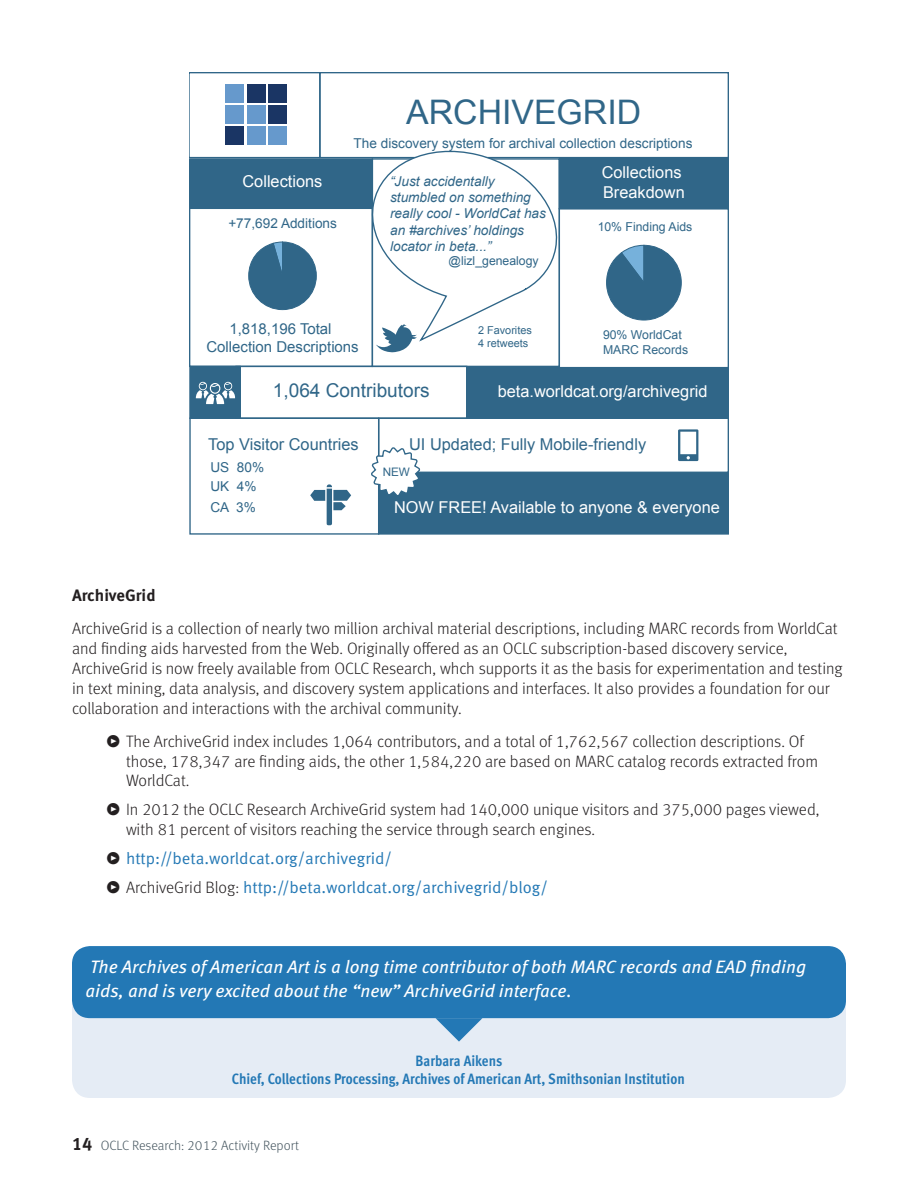
<style>
.page{position:relative;width:918px;height:1188px;background:#fff}
.page>*{position:absolute;margin:0;border:0;box-sizing:border-box;transform-origin:0 0}
.t1{font:33.75px "Arial";color:#306688}
.t2{font:19.05px "Arial";color:#306688}
.t3{font:italic 18px/24px "Meta Pro";color:#fff}
.Body_copy{font:300 16.5px/19.8px "Meta Pro";color:#231f20}
.t4{font:16.5px "Meta Pro Norm";color:#2378b5}
.H3{font:700 16.5px "Meta Pro";color:#231f20}
.t5{font:16.35px/19.6px "Arial";color:#fff}
.t6{font:16.35px "Arial";color:#306688}
.Quoter{font:700 condensed 15px/18px "Meta Pro";color:#2378b5;text-align:center}
.t7{font:15px/18px "Arial";color:#306688;text-align:center}
.t8{font:italic 13.65px/16.4px "Arial";color:#306688}
.t9{font:13.65px/20.1px "Arial";color:#306688}
.t10{font:300 13.5px "Meta Pro";color:#45555f}
.t11{font:12.3px/14.7px "Arial";color:#306688}
.t12{font:11.7px "Arial";color:#306688}
.t13{font:10.95px/13px "Arial";color:#306688}
.s1{font-family:"Meta Pro";font-weight:300;color:#231f20}
.s2{font-weight:700;font-size:18px;color:#231f20}
</style>
<div class="page">
<div style="left:319px;top:72px;width:410px;height:86px;border:1px solid #306688"></div>
<div style="left:225px;top:105px;width:19px;height:19px;background:#69c"></div>
<div style="left:247px;top:126px;width:19px;height:19px;background:#69c"></div>
<div style="left:225px;top:84px;width:19px;height:19px;background:#69c"></div>
<div style="left:247px;top:105px;width:19px;height:19px;background:#69c"></div>
<div style="left:268px;top:126px;width:19px;height:19px;background:#69c"></div>
<div style="left:247px;top:84px;width:19px;height:19px;background:#1a3564"></div>
<div style="left:268px;top:84px;width:19px;height:19px;background:#1a3564"></div>
<div style="left:268px;top:105px;width:19px;height:19px;background:#1a3564"></div>
<div style="left:225px;top:126px;width:19px;height:19px;background:#1a3564"></div>
<div style="left:189px;top:72px;width:132px;height:86px;border:1px solid #306688"></div>
<div style="left:190px;top:366px;width:50px;height:52px;background:#306688"></div>
<div style="left:189px;top:366px;width:52px;height:53px;border:1px solid #306688"></div>
<svg style="left:196px;top:382px;width:39px;height:22px"></svg>
<svg style="left:606px;top:245px;width:76px;height:76px"></svg>
<svg style="left:248px;top:241px;width:69px;height:69px"></svg>
<div style="left:189px;top:159px;width:183px;height:49px;background:#306688"></div>
<div style="left:189px;top:158px;width:184px;height:51px;border:1px solid #306688"></div>
<div style="left:189px;top:208px;width:184px;height:159px;border:1px solid #306688"></div>
<div style="left:559px;top:159px;width:169px;height:50px;background:#306688"></div>
<div style="left:559px;top:158px;width:170px;height:51px;border:1px solid #306688"></div>
<div style="left:467px;top:368px;width:261px;height:50px;background:#306688"></div>
<div style="left:466px;top:367px;width:263px;height:52px;border:1px solid #306688"></div>
<div style="left:235px;top:366px;width:232px;height:53px;border:1px solid #306688"></div>
<div style="left:189px;top:418px;width:190px;height:117px;border:1px solid #306688"></div>
<div style="left:559px;top:208px;width:170px;height:160px;border:1px solid #306688"></div>
<div style="left:378px;top:418px;width:351px;height:55px;border:1px solid #306688"></div>
<div style="left:379px;top:473px;width:349px;height:61px;background:#306688"></div>
<div style="left:378px;top:472px;width:351px;height:63px;border:1px solid #306688"></div>
<svg style="left:365px;top:150px;width:198px;height:202px"></svg>
<svg style="left:310px;top:484px;width:41px;height:41px"></svg>
<svg style="left:678px;top:429px;width:20px;height:32px"></svg>
<svg style="left:370px;top:417px;width:51px;height:118px"></svg>
<div style="left:72px;top:956px;width:774px;height:142px;background:#e5ecf5;border-radius:18px"></div>
<div style="left:72px;top:946px;width:774px;height:72px;background:#2378b5;border-radius:18px"></div>
<svg style="left:436px;top:1018px;width:46px;height:24px"></svg>
<p class="t5" style="left:243px;top:172px;width:81px">Collections</p>
<p class="t9" style="left:228px;top:213px;width:110px">+77,692 Additions</p>
<p class="t1" style="left:406px;top:90px;width:236px">ARCHIVEGRID</p>
<p class="t9" style="left:354px;top:133px;width:341px">The discovery system for archival collection descriptions</p>
<p class="t8" style="left:390px;top:173px;width:157px">“Just accidentally stumbled on something really cool - WorldCat has an #archives’ holdings locator in beta...”</p>
<p class="t11" style="left:449px;top:254px;width:92px">@lizl_genealogy</p>
<p class="t5" style="left:602px;top:163px;width:85px">Collections<br>Breakdown</p>
<p class="t11" style="left:598px;top:220px;width:96px">10% Finding Aids</p>
<p class="t7" style="left:206px;top:320px;width:154px">1,818,196 Total<br>Collection Descriptions</p>
<p class="t13" style="left:478px;top:323px;width:55px">2 Favorites<br>4 retweets</p>
<p class="t11" style="left:603px;top:327px;width:87px">90% WorldCat<br>MARC Records</p>
<p class="t2" style="left:273px;top:378px;width:158px">1,064 Contributors</p>
<p class="t5" style="left:498px;top:381px;width:211px">beta.worldcat.org/archivegrid</p>
<p class="t6" style="left:208px;top:433px;width:152px">Top Visitor Countries</p>
<p class="t9" style="left:210px;top:457px;width:55px">US 80%<br>UK 4%<br>CA 3%</p>
<p class="t6" style="left:409px;top:434px;width:238px">UI Updated; Fully Mobile-friendly</p>
<p class="t12" style="left:383px;top:465px;width:29px">NEW</p>
<p class="t5" style="left:394px;top:498px;width:327px">NOW FREE! Available to anyone &amp; everyone</p>
<p class="H3" style="left:72px;top:582px;width:85px">ArchiveGrid</p>
<p class="Body_copy" style="left:72px;top:618px;width:772px">ArchiveGrid is a collection of nearly two million archival material descriptions, including MARC records from WorldCat and finding aids harvested from the Web. Originally offered as an OCLC subscription-based discovery service, ArchiveGrid is now freely available from OCLC Research, whch supports it as the basis for experimentation and testing in text mining, data analysis, and discovery system applications and interfaces. It also provides a foundation for our collaboration and interactions with the archival community.</p>
<p class="Body_copy" style="left:126px;top:730px;width:694px">The ArchiveGrid index includes 1,064 contributors, and a total of 1,762,567 collection descriptions. Of those, 178,347 are finding aids, the other 1,584,220 are based on MARC catalog records extracted from<br>WorldCat.</p>
<p class="Body_copy" style="left:126px;top:799px;width:695px">In 2012 the OCLC Research ArchiveGrid system had 140,000 unique visitors and 375,000 pages viewed, with 81 percent of visitors reaching the service through search engines.</p>
<p class="t4" style="left:126px;top:846px;width:268px">http://beta.worldcat.org/archivegrid/</p>
<p class="t4" style="left:126px;top:874px;width:423px"><span class="s1">ArchiveGrid Blog:</span> http://beta.worldcat.org/archivegrid/blog/</p>
<p class="t3" style="left:86px;top:954px;width:722px">The Archives of American Art is a long time contributor of both MARC records and EAD finding aids, and is very excited about the “new” ArchiveGrid interface.</p>
<p class="Quoter" style="left:232px;top:1051px;width:455px">Barbara Aikens<br>Chief, Collections Processing, Archives of American Art, Smithsonian Institution</p>
<p class="t10" style="left:72px;top:1135px;width:229px"><span class="s2">14</span> OCLC Research: 2012 Activity Report</p>
</div>
